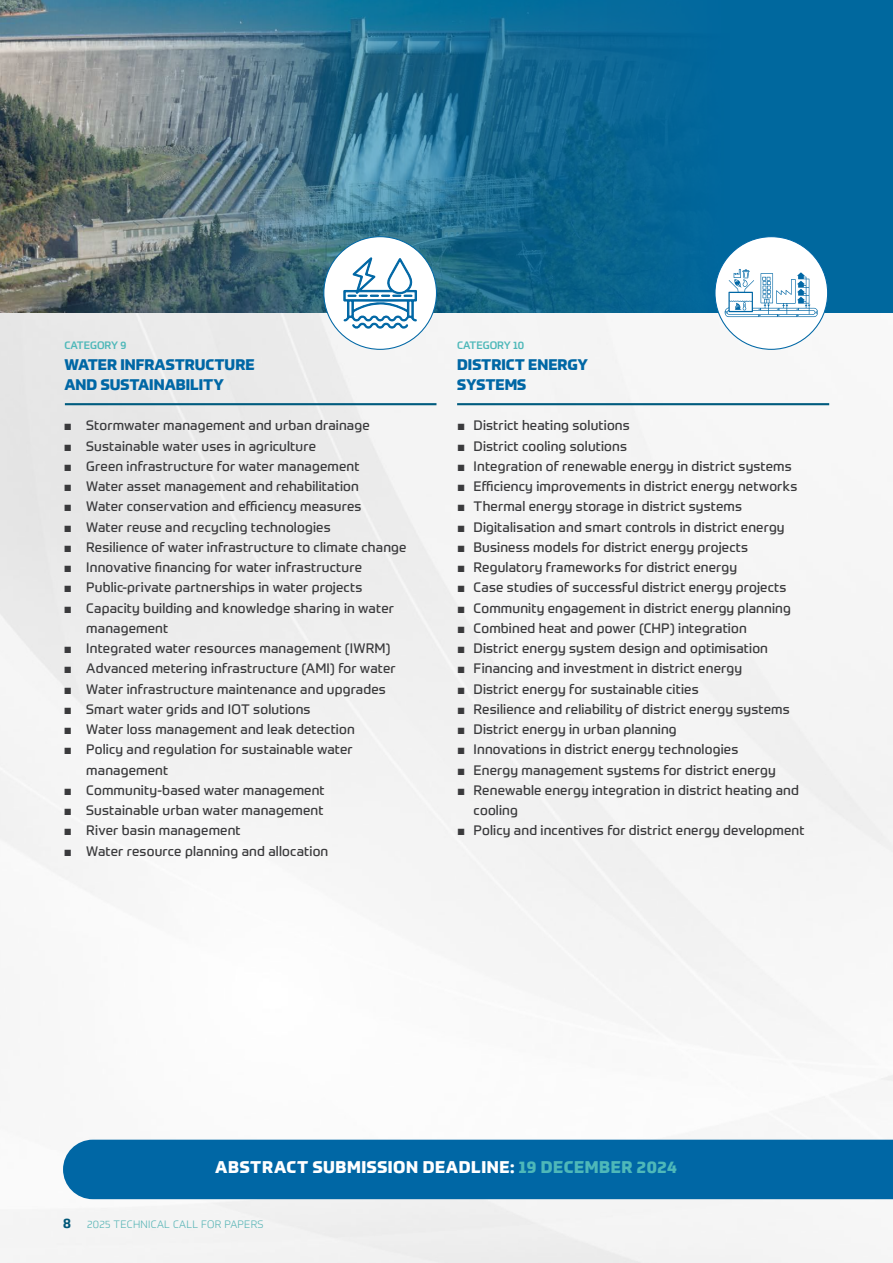
<style>
.page{position:relative;width:893px;height:1263px;background:#fff}
.page>*{position:absolute;margin:0;border:0;box-sizing:border-box;transform-origin:0 0}
.t1{font:800 16.5px "Prometo";letter-spacing:.035em;color:#fff}
.t2{font:800 15px/20.2px "Prometo";color:#0067a5}
.t3{font:13.5px/20.2px "Prometo";letter-spacing:.01em;color:#3a3a3c}
.t4{font:300 10.5px "Prometo";letter-spacing:.025em;color:#4eb8b9}
.t5{font:500 10.5px "Prometo";color:#4eb8b9}
.s1{font-family:"Arial";font-weight:900}
.s2{color:#4eb8b9}
.s3{font-weight:700;font-size:13.5px;color:#005b7e}
</style>
<div class="page">
<img style="left:0;top:313px;width:893px;height:950px">
<img style="left:0;top:0;width:893px;height:313px">
<div style="left:715px;top:237px;width:113px;height:112px;background:#fff;border-radius:50%"></div>
<svg style="left:725px;top:269px;width:93px;height:48px"></svg>
<hr style="left:457px;top:403px;width:372px;height:2px;background:#005b7e">
<div style="left:63px;top:1140px;width:830px;height:59px;background:#0067a5"></div>
<div style="left:324px;top:237px;width:112px;height:112px;background:#fff;border-radius:50%"></div>
<svg style="left:343px;top:232px;width:75px;height:97px"></svg>
<hr style="left:65px;top:403px;width:371px;height:2px;background:#005b7e">
<p class="t5" style="left:64px;top:339px;width:63px">CATEGORY 9</p>
<p class="t2" style="left:64px;top:354px;width:192px">WATER INFRASTRUCTURE<br>AND SUSTAINABILITY</p>
<p class="t3" style="left:64px;top:415px;width:307px"><span class="s1">■</span> Stormwater management and urban drainage</p>
<p class="t3" style="left:64px;top:435px;width:254px"><span class="s1">■</span> Sustainable water uses in agriculture</p>
<p class="t3" style="left:64px;top:456px;width:297px"><span class="s1">■</span> Green infrastructure for water management</p>
<p class="t3" style="left:64px;top:476px;width:297px"><span class="s1">■</span> Water asset management and rehabilitation</p>
<p class="t3" style="left:64px;top:496px;width:299px"><span class="s1">■</span> Water conservation and efficiency measures</p>
<p class="t3" style="left:64px;top:516px;width:268px"><span class="s1">■</span> Water reuse and recycling technologies</p>
<p class="t3" style="left:64px;top:537px;width:344px"><span class="s1">■</span> Resilience of water infrastructure to climate change</p>
<p class="t3" style="left:64px;top:557px;width:300px"><span class="s1">■</span> Innovative financing for water infrastructure</p>
<p class="t3" style="left:64px;top:577px;width:300px"><span class="s1">■</span> Public-private partnerships in water projects</p>
<p class="t3" style="left:86px;top:597px;width:309px;text-indent:-23px"><span class="s1">■</span> Capacity building and knowledge sharing in water management</p>
<p class="t3" style="left:64px;top:638px;width:328px"><span class="s1">■</span> Integrated water resources management (IWRM)</p>
<p class="t3" style="left:64px;top:658px;width:333px"><span class="s1">■</span> Advanced metering infrastructure (AMI) for water</p>
<p class="t3" style="left:64px;top:678px;width:324px"><span class="s1">■</span> Water infrastructure maintenance and upgrades</p>
<p class="t3" style="left:64px;top:699px;width:248px"><span class="s1">■</span> Smart water grids and IOT solutions</p>
<p class="t3" style="left:64px;top:719px;width:292px"><span class="s1">■</span> Water loss management and leak detection</p>
<p class="t3" style="left:86px;top:739px;width:268px;text-indent:-23px"><span class="s1">■</span> Policy and regulation for sustainable water management</p>
<p class="t3" style="left:64px;top:780px;width:262px"><span class="s1">■</span> Community-based water management</p>
<p class="t3" style="left:64px;top:800px;width:261px"><span class="s1">■</span> Sustainable urban water management</p>
<p class="t3" style="left:64px;top:820px;width:178px"><span class="s1">■</span> River basin management</p>
<p class="t3" style="left:64px;top:840px;width:266px"><span class="s1">■</span> Water resource planning and allocation</p>
<p class="t5" style="left:457px;top:339px;width:69px">CATEGORY 10</p>
<p class="t2" style="left:457px;top:354px;width:132px">DISTRICT ENERGY<br>SYSTEMS</p>
<p class="t3" style="left:457px;top:415px;width:174px"><span class="s1">■</span> District heating solutions</p>
<p class="t3" style="left:457px;top:435px;width:171px"><span class="s1">■</span> District cooling solutions</p>
<p class="t3" style="left:457px;top:456px;width:336px"><span class="s1">■</span> Integration of renewable energy in district systems</p>
<p class="t3" style="left:457px;top:476px;width:342px"><span class="s1">■</span> Efficiency improvements in district energy networks</p>
<p class="t3" style="left:457px;top:496px;width:286px"><span class="s1">■</span> Thermal energy storage in district systems</p>
<p class="t3" style="left:457px;top:516px;width:329px"><span class="s1">■</span> Digitalisation and smart controls in district energy</p>
<p class="t3" style="left:457px;top:537px;width:293px"><span class="s1">■</span> Business models for district energy projects</p>
<p class="t3" style="left:457px;top:557px;width:282px"><span class="s1">■</span> Regulatory frameworks for district energy</p>
<p class="t3" style="left:457px;top:577px;width:331px"><span class="s1">■</span> Case studies of successful district energy projects</p>
<p class="t3" style="left:457px;top:597px;width:335px"><span class="s1">■</span> Community engagement in district energy planning</p>
<p class="t3" style="left:457px;top:618px;width:291px"><span class="s1">■</span> Combined heat and power (CHP) integration</p>
<p class="t3" style="left:457px;top:638px;width:312px"><span class="s1">■</span> District energy system design and optimisation</p>
<p class="t3" style="left:457px;top:658px;width:286px"><span class="s1">■</span> Financing and investment in district energy</p>
<p class="t3" style="left:457px;top:678px;width:243px"><span class="s1">■</span> District energy for sustainable cities</p>
<p class="t3" style="left:457px;top:699px;width:334px"><span class="s1">■</span> Resilience and reliability of district energy systems</p>
<p class="t3" style="left:457px;top:719px;width:221px"><span class="s1">■</span> District energy in urban planning</p>
<p class="t3" style="left:457px;top:739px;width:283px"><span class="s1">■</span> Innovations in district energy technologies</p>
<p class="t3" style="left:457px;top:759px;width:320px"><span class="s1">■</span> Energy management systems for district energy</p>
<p class="t3" style="left:474px;top:780px;width:327px;text-indent:-16px"><span class="s1">■</span> Renewable energy integration in district heating and cooling</p>
<p class="t3" style="left:457px;top:820px;width:349px"><span class="s1">■</span> Policy and incentives for district energy development</p>
<p class="t1" style="left:215px;top:1157px;width:463px">ABSTRACT SUBMISSION DEADLINE: <span class="s2">19 DECEMBER 2024</span></p>
<p class="t4" style="left:63px;top:1218px;width:202px"><span class="s3">8</span> 2025 TECHNICAL CALL FOR PAPERS</p>
</div>
